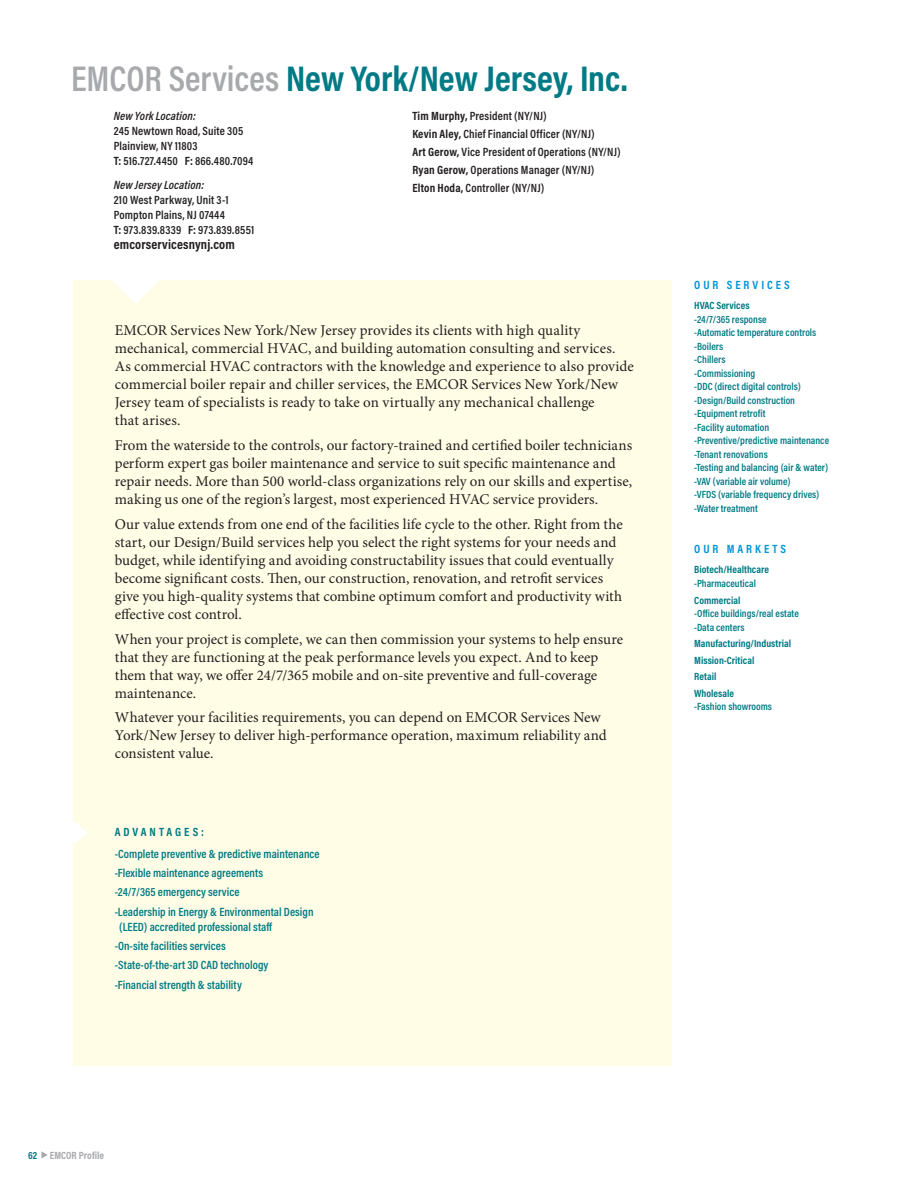
<style>
.page{position:relative;width:918px;height:1188px;background:#fff}
.page>*{position:absolute;margin:0;border:0;box-sizing:border-box;transform-origin:0 0}
.t1{font:700 36px "Acumin Pro Cond";color:#007b85}
.COMPANY_BIO{font:15px/18px "Minion Pro";color:#231f20}
.t2{font:700 13.5px "Acumin Pro Cond";letter-spacing:.01em;color:#231f20}
.t3{font:600 12px/15px "Acumin Pro Cond";letter-spacing:.015em;color:#231f20}
.ADVANTAGES_TEXT{font:600 12px/15px "Acumin Pro Cond";color:#007b85}
.t4{font:italic 600 12px "Acumin Pro Cond";letter-spacing:.01em;color:#231f20}
.HEADLINE{font:700 12px "Acumin Pro Cond";letter-spacing:.25em;color:#0696d7}
.Advantages_Bold{font:700 12px "Acumin Pro Cond";letter-spacing:.245em;color:#007b85}
.BODY{font:600 10.5px "Acumin Pro Cond";color:#007b85}
.SUBHEAD{font:700 10.5px "Acumin Pro Cond";color:#007b85}
.t5{font:700 10.5px "Acumin Pro Cond";color:#a8a9ad}
.s1{font-weight:600;color:#a8a9ad}
.s2{font-weight:700}
.s3{color:#007b85}
</style>
<div class="page">
<svg style="left:41px;top:1151px;width:7px;height:8px"></svg>
<div style="left:73px;top:281px;width:599px;height:785px;background:#fffde5"></div>
<svg style="left:92px;top:280px;width:86px;height:24px"></svg>
<svg style="left:73px;top:822px;width:14px;height:22px"></svg>
<p class="t1" style="left:71px;top:55px;width:558px"><span class="s1">EMCOR Services</span> New York/New Jersey, Inc.</p>
<p class="t4" style="left:114px;top:108px;width:83px">New York Location:</p>
<p class="t3" style="left:114px;top:123px;width:131px">245 Newtown Road, Suite 305<br>Plainview, NY 11803</p>
<p class="t3" style="left:114px;top:153px;width:141px"><span class="s2">T:</span> 516.727.4450 <span class="s2">F:</span> 866.480.7094</p>
<p class="t4" style="left:114px;top:177px;width:92px">New Jersey Location:</p>
<p class="t3" style="left:114px;top:192px;width:116px">210 West Parkway, Unit 3-1<br>Pompton Plains, NJ 07444</p>
<p class="t3" style="left:114px;top:222px;width:142px"><span class="s2">T:</span> 973.839.8339 <span class="s2">F:</span> 973.839.8551</p>
<p class="t2" style="left:114px;top:236px;width:123px">emcorservicesnynj.com</p>
<p class="t3" style="left:412px;top:108px;width:136px"><span class="s2">Tim Murphy,</span> President (NY/NJ)</p>
<p class="t3" style="left:412px;top:126px;width:184px"><span class="s2">Kevin Aley,</span> Chief Financial Officer (NY/NJ)</p>
<p class="t3" style="left:412px;top:144px;width:210px"><span class="s2">Art Gerow,</span> Vice President of Operations (NY/NJ)</p>
<p class="t3" style="left:412px;top:162px;width:184px"><span class="s2">Ryan Gerow,</span> Operations Manager (NY/NJ)</p>
<p class="t3" style="left:412px;top:180px;width:133px"><span class="s2">Elton Hoda,</span> Controller (NY/NJ)</p>
<p class="COMPANY_BIO" style="left:115px;top:322px;width:521px">EMCOR Services New York/New Jersey provides its clients with high quality mechanical, commercial HVAC, and building automation consulting and services.<br>As commercial HVAC contractors with the knowledge and experience to also provide commercial boiler repair and chiller services, the EMCOR Services New York/New Jersey team of specialists is ready to take on virtually any mechanical challenge<br>that arises.</p>
<p class="COMPANY_BIO" style="left:115px;top:436px;width:519px">From the waterside to the controls, our factory-trained and certified boiler technicians perform expert gas boiler maintenance and service to suit specific maintenance and repair needs. More than 500 world-class organizations rely on our skills and expertise, making us one of the region’s largest, most experienced HVAC service providers.</p>
<p class="COMPANY_BIO" style="left:115px;top:515px;width:510px">Our value extends from one end of the facilities life cycle to the other. Right from the start, our Design/Build services help you select the right systems for your needs and budget, while identifying and avoiding constructability issues that could eventually become significant costs. Then, our construction, renovation, and retrofit services give you high-quality systems that combine optimum comfort and productivity with effective cost control.</p>
<p class="COMPANY_BIO" style="left:115px;top:630px;width:510px">When your project is complete, we can then commission your systems to help ensure that they are functioning at the peak performance levels you expect. And to keep them that way, we offer 24/7/365 mobile and on-site preventive and full-coverage maintenance.</p>
<p class="COMPANY_BIO" style="left:115px;top:709px;width:494px">Whatever your facilities requirements, you can depend on EMCOR Services New<br>York/New Jersey to deliver high-performance operation, maximum reliability and consistent value.</p>
<p class="Advantages_Bold" style="left:115px;top:824px;width:91px">ADVANTAGES:</p>
<p class="ADVANTAGES_TEXT" style="left:115px;top:846px;width:206px">-Complete preventive &amp; predictive maintenance</p>
<p class="ADVANTAGES_TEXT" style="left:115px;top:865px;width:150px">-Flexible maintenance agreements</p>
<p class="ADVANTAGES_TEXT" style="left:115px;top:884px;width:126px">-24/7/365 emergency service</p>
<p class="ADVANTAGES_TEXT" style="left:119px;top:904px;width:196px;text-indent:-4px">-Leadership in Energy &amp; Environmental Design (LEED) accredited professional staff</p>
<p class="ADVANTAGES_TEXT" style="left:115px;top:938px;width:112px">-On-site facilities services</p>
<p class="ADVANTAGES_TEXT" style="left:115px;top:957px;width:155px">-State-of-the-art 3D CAD technology</p>
<p class="ADVANTAGES_TEXT" style="left:115px;top:977px;width:129px">-Financial strength &amp; stability</p>
<p class="HEADLINE" style="left:694px;top:277px;width:97px">OUR SERVICES</p>
<p class="SUBHEAD" style="left:694px;top:299px;width:57px">HVAC Services</p>
<p class="BODY" style="left:694px;top:312px;width:74px">-24/7/365 response</p>
<p class="BODY" style="left:694px;top:326px;width:124px">-Automatic temperature controls</p>
<p class="BODY" style="left:694px;top:339px;width:30px">-Boilers</p>
<p class="BODY" style="left:694px;top:353px;width:33px">-Chillers</p>
<p class="BODY" style="left:694px;top:366px;width:63px">-Commissioning</p>
<p class="BODY" style="left:694px;top:380px;width:108px">-DDC (direct digital controls)</p>
<p class="BODY" style="left:694px;top:393px;width:102px">-Design/Build construction</p>
<p class="BODY" style="left:694px;top:407px;width:73px">-Equipment retrofit</p>
<p class="BODY" style="left:694px;top:420px;width:76px">-Facility automation</p>
<p class="BODY" style="left:694px;top:434px;width:136px">-Preventive/predictive maintenance</p>
<p class="BODY" style="left:694px;top:447px;width:75px">-Tenant renovations</p>
<p class="BODY" style="left:694px;top:461px;width:135px">-Testing and balancing (air &amp; water)</p>
<p class="BODY" style="left:694px;top:474px;width:98px">-VAV (variable air volume)</p>
<p class="BODY" style="left:694px;top:488px;width:127px">-VFDS (variable frequency drives)</p>
<p class="BODY" style="left:694px;top:501px;width:65px">-Water treatment</p>
<p class="HEADLINE" style="left:694px;top:541px;width:93px">OUR MARKETS</p>
<p class="SUBHEAD" style="left:694px;top:563px;width:76px">Biotech/Healthcare</p>
<p class="BODY" style="left:694px;top:577px;width:63px">-Pharmaceutical</p>
<p class="SUBHEAD" style="left:694px;top:593px;width:48px">Commercial</p>
<p class="BODY" style="left:694px;top:607px;width:106px">-Office buildings/real estate</p>
<p class="BODY" style="left:694px;top:620px;width:52px">-Data centers</p>
<p class="SUBHEAD" style="left:694px;top:637px;width:98px">Manufacturing/Industrial</p>
<p class="SUBHEAD" style="left:694px;top:653px;width:62px">Mission-Critical</p>
<p class="SUBHEAD" style="left:694px;top:670px;width:24px">Retail</p>
<p class="SUBHEAD" style="left:694px;top:686px;width:41px">Wholesale</p>
<p class="BODY" style="left:694px;top:700px;width:79px">-Fashion showrooms</p>
<p class="t5" style="left:28px;top:1148px;width:78px"><span class="s3">62</span> EMCOR Profile</p>
</div>
